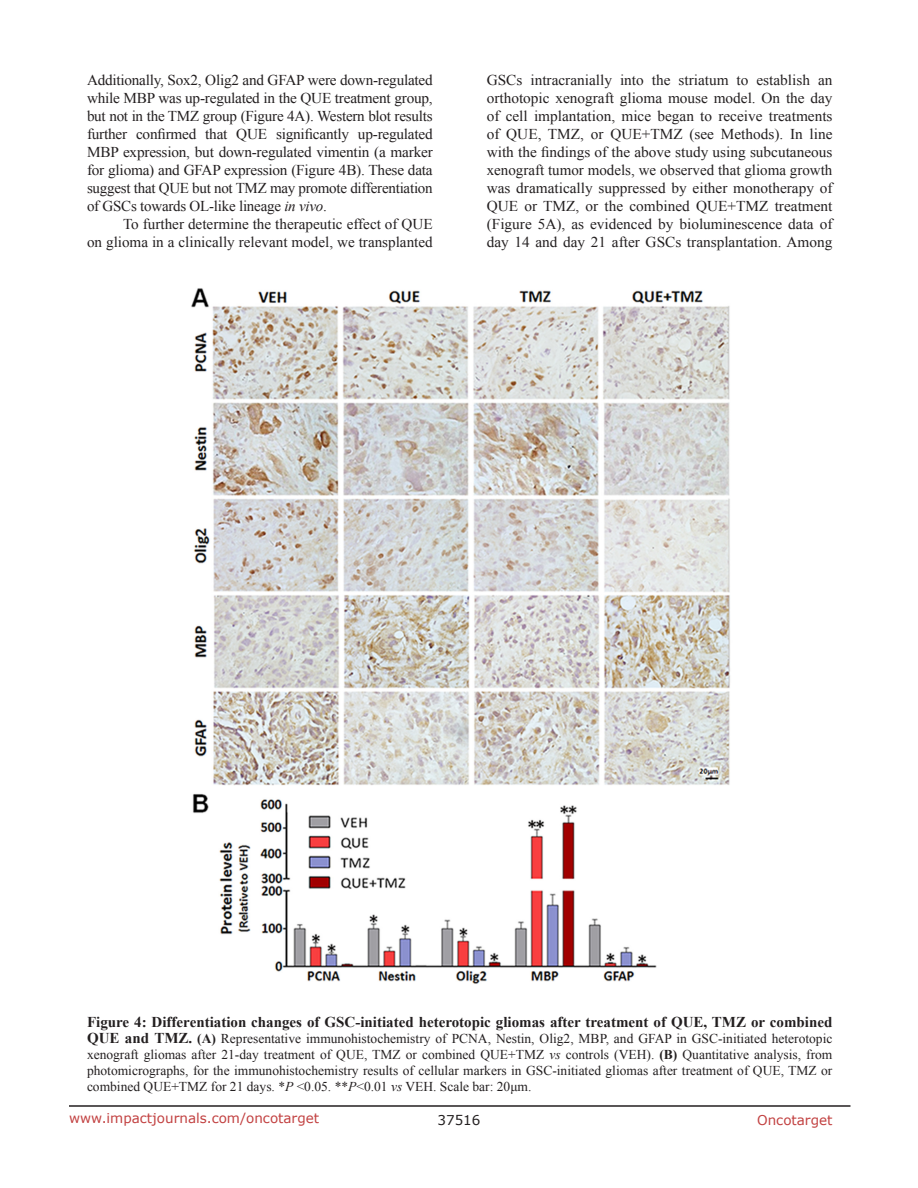
<style>
.page{position:relative;width:918px;height:1188px;background:#fff}
.page>*{position:absolute;margin:0;border:0;box-sizing:border-box;transform-origin:0 0}
.BodyText{font:15px/18px "Times New Roman";color:#231f20;text-align:justify}
.figuretext{font:700 15px "Times New Roman";color:#231f20}
.figuretext-2{font:13.5px/16.2px "Times New Roman";color:#231f20;text-align:justify}
.t1{font:13.5px "Verdana";color:#c24141}
.t2{font:13.5px "Verdana";color:#231f20}
.s1{font-style:italic}
.s2{font-weight:700;font-size:15px}
.s3{font-weight:700}
</style>
<div class="page">
<hr style="left:69px;top:1105px;width:781px;height:2px;background:#231f20">
<img style="left:191px;top:288px;width:539px;height:696px">
<p class="BodyText" style="left:87px;top:71px;width:347px">Additionally, Sox2, Olig2 and GFAP were down-regulated while MBP was up-regulated in the QUE treatment group, but not in the TMZ group (Figure 4A). Western blot results further confirmed that QUE significantly up-regulated MBP expression, but down-regulated vimentin (a marker for glioma) and GFAP expression (Figure 4B). These data suggest that QUE but not TMZ may promote differentiation of GSCs towards OL-like lineage <span class="s1">in vivo</span>.</p>
<p class="BodyText" style="left:87px;top:215px;width:347px;text-align:right">To further determine the therapeutic effect of QUE<br>on glioma in a clinically relevant model, we transplanted</p>
<p class="BodyText" style="left:487px;top:71px;width:347px">GSCs intracranially into the striatum to establish an orthotopic xenograft glioma mouse model. On the day of cell implantation, mice began to receive treatments of QUE, TMZ, or QUE+TMZ (see Methods). In line with the findings of the above study using subcutaneous xenograft tumor models, we observed that glioma growth was dramatically suppressed by either monotherapy of QUE or TMZ, or the combined QUE+TMZ treatment (Figure 5A), as evidenced by bioluminescence data of day 14 and day 21 after GSCs transplantation. Among</p>
<p class="figuretext" style="left:87px;top:1011px;width:747px">Figure 4: Differentiation changes of GSC-initiated heterotopic gliomas after treatment of QUE, TMZ or combined</p>
<p class="figuretext-2" style="left:87px;top:1030px;width:747px"><span class="s2">QUE and TMZ.</span> <span class="s3">(A)</span> Representative immunohistochemistry of PCNA, Nestin, Olig2, MBP, and GFAP in GSC-initiated heterotopic xenograft gliomas after 21-day treatment of QUE, TMZ or combined QUE+TMZ <span class="s1">vs</span> controls (VEH). <span class="s3">(B)</span> Quantitative analysis, from photomicrographs, for the immunohistochemistry results of cellular markers in GSC-initiated gliomas after treatment of QUE, TMZ or combined QUE+TMZ for 21 days. *<span class="s1">P</span> &lt;0.05. **<span class="s1">P</span>&lt;0.01 <span class="s1">vs</span> VEH. Scale bar: 20μm.</p>
<p class="t1" style="left:69px;top:1109px;width:252px">www.impactjournals.com/oncotarget</p>
<p class="t2" style="left:438px;top:1111px;width:44px">37516</p>
<p class="t1" style="left:757px;top:1111px;width:77px">Oncotarget</p>
</div>
